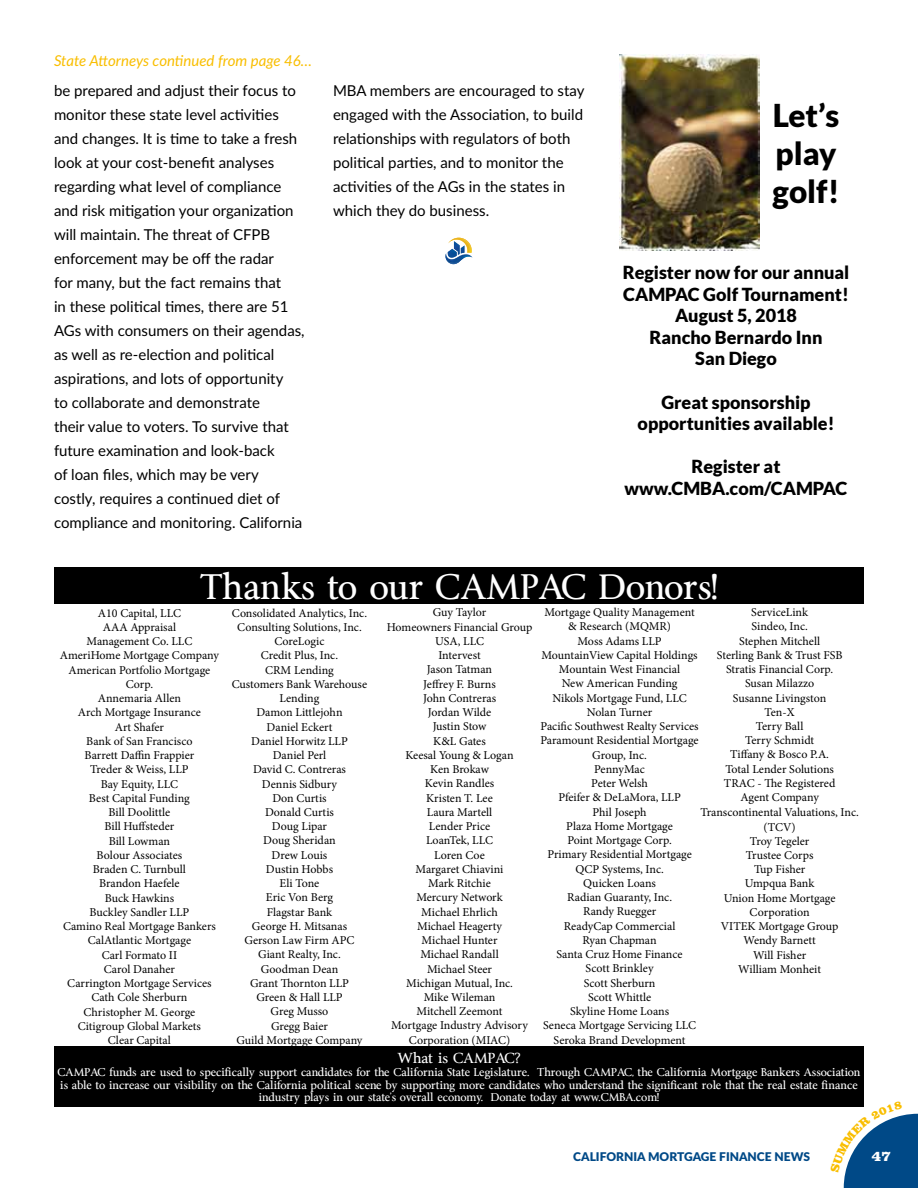
<style>
.page{position:relative;width:918px;height:1188px;background:#fff}
.page>*{position:absolute;margin:0;border:0;box-sizing:border-box;transform-origin:0 0}
.t1{font:33px "Byington";color:#fff}
.t2{font:900 31.5px/37.8px "Lato";color:#000;text-align:justify}
.t3{font:900 18px/21.6px "Lato";color:#000;text-align:center}
.t4{font:15px/24px "Lato";color:#000}
.t5{font:italic 15px "Lato";color:#f9be00}
.t6{font:900 15px "Clarendon BT";color:#fff}
.t7{font:13.5px "Byington";color:#fff}
.t8{font:12px/14.2px "Minion Pro";color:#000;text-align:center}
.t9{font:900 12px "Lato";color:#004987}
.t10{font:10.5px/12.6px "Byington";color:#fff;text-align:center}
</style>
<div class="page">
<svg style="left:447px;top:238px;width:25px;height:15px"></svg>
<img style="left:446px;top:253px;width:26px;height:7px">
<img style="left:446px;top:256px;width:16px;height:8px">
<div style="left:54px;top:567px;width:810px;height:37px;background:#000"></div>
<div style="left:54px;top:1047px;width:810px;height:60px;background:#000"></div>
<img style="left:620px;top:54px;width:139px;height:197px">
<svg style="left:843px;top:1113px;width:75px;height:75px"></svg>
<p class="t5" style="left:54px;top:50px;width:260px">State Attorneys continued from page 46…</p>
<p class="t4" style="left:54px;top:78px;width:252px">be prepared and adjust their focus to monitor these state level activities and changes. It is time to take a fresh look at your cost-benefit analyses regarding what level of compliance and risk mitigation your organization will maintain. The threat of CFPB enforcement may be off the radar<br>for many, but the fact remains that<br>in these political times, there are 51<br>AGs with consumers on their agendas, as well as re-election and political aspirations, and lots of opportunity<br>to collaborate and demonstrate<br>their value to voters. To survive that future examination and look-back<br>of loan files, which may be very<br>costly, requires a continued diet of compliance and monitoring. California</p>
<p class="t4" style="left:333px;top:78px;width:253px">MBA members are encouraged to stay engaged with the Association, to build relationships with regulators of both political parties, and to monitor the activities of the AGs in the states in which they do business.</p>
<h2 class="t2" style="left:773px;top:96px;width:68px">Let’s play golf!</h2>
<h3 class="t3" style="left:623px;top:261px;width:228px">Register now for our annual<br>CAMPAC Golf Tournament!<br>August 5, 2018<br>Rancho Bernardo Inn<br>San Diego</h3>
<h3 class="t3" style="left:638px;top:391px;width:198px">Great sponsorship opportunities available!</h3>
<h3 class="t3" style="left:625px;top:456px;width:224px">Register at www.CMBA.com/CAMPAC</h3>
<h1 class="t1" style="left:200px;top:567px;width:519px">Thanks to our CAMPAC Donors!</h1>
<p class="t8" style="left:60px;top:606px;width:161px">A10 Capital, LLC<br>AAA Appraisal<br>Management Co. LLC<br>AmeriHome Mortgage Company<br>American Portfolio Mortgage<br>Corp.<br>Annemaria Allen<br>Arch Mortgage Insurance<br>Art Shafer<br>Bank of San Francisco<br>Barrett Daffin Frappier<br>Treder &amp; Weiss, LLP<br>Bay Equity, LLC<br>Best Capital Funding<br>Bill Doolittle<br>Bill Huffsteder<br>Bill Lowman<br>Bolour Associates<br>Braden C. Turnbull<br>Brandon Haefele<br>Buck Hawkins<br>Buckley Sandler LLP<br>Camino Real Mortgage Bankers<br>CalAtlantic Mortgage<br>Carl Formato II<br>Carol Danaher<br>Carrington Mortgage Services<br>Cath Cole Sherburn<br>Christopher M. George<br>Citigroup Global Markets<br>Clear Capital</p>
<p class="t8" style="left:232px;top:606px;width:137px">Consolidated Analytics, Inc.<br>Consulting Solutions, Inc.<br>CoreLogic<br>Credit Plus, Inc.<br>CRM Lending<br>Customers Bank Warehouse<br>Lending<br>Damon Littlejohn<br>Daniel Eckert<br>Daniel Horwitz LLP<br>Daniel Perl<br>David C. Contreras<br>Dennis Sidbury<br>Don Curtis<br>Donald Curtis<br>Doug Lipar<br>Doug Sheridan<br>Drew Louis<br>Dustin Hobbs<br>Eli Tone<br>Eric Von Berg<br>Flagstar Bank<br>George H. Mitsanas<br>Gerson Law Firm APC<br>Giant Realty, Inc.<br>Goodman Dean<br>Grant Thornton LLP<br>Green &amp; Hall LLP<br>Greg Musso<br>Gregg Baier<br>Guild Mortgage Company</p>
<p class="t8" style="left:387px;top:606px;width:147px">Guy Taylor<br>Homeowners Financial Group<br>USA, LLC<br>Intervest<br>Jason Tatman<br>Jeffrey F. Burns<br>John Contreras<br>Jordan Wilde<br>Justin Stow<br>K&amp;L Gates<br>Keesal Young &amp; Logan<br>Ken Brokaw<br>Kevin Randles<br>Kristen T. Lee<br>Laura Martell<br>Lender Price<br>LoanTek, LLC<br>Loren Coe<br>Margaret Chiavini<br>Mark Ritchie<br>Mercury Network<br>Michael Ehrlich<br>Michael Heagerty<br>Michael Hunter<br>Michael Randall<br>Michael Steer<br>Michigan Mutual, Inc.<br>Mike Wileman<br>Mitchell Zeemont<br>Mortgage Industry Advisory<br>Corporation (MIAC)</p>
<p class="t8" style="left:540px;top:605px;width:160px">Mortgage Quality Management &amp; Research (MQMR)<br>Moss Adams LLP<br>MountainView Capital Holdings<br>Mountain West Financial<br>New American Funding<br>Nikols Mortgage Fund, LLC<br>Nolan Turner<br>Pacific Southwest Realty Services<br>Paramount Residential Mortgage<br>Group, Inc.<br>PennyMac<br>Peter Welsh<br>Pfeifer &amp; DeLaMora, LLP<br>Phil Joseph<br>Plaza Home Mortgage<br>Point Mortgage Corp.<br>Primary Residential Mortgage<br>QCP Systems, Inc.<br>Quicken Loans<br>Radian Guaranty, Inc.<br>Randy Ruegger<br>ReadyCap Commercial<br>Ryan Chapman<br>Santa Cruz Home Finance<br>Scott Brinkley<br>Scott Sherburn<br>Scott Whittle<br>Skyline Home Loans<br>Seneca Mortgage Servicing LLC<br>Seroka Brand Development</p>
<p class="t8" style="left:700px;top:605px;width:160px">ServiceLink<br>Sindeo, Inc.<br>Stephen Mitchell<br>Sterling Bank &amp; Trust FSB<br>Stratis Financial Corp.<br>Susan Milazzo<br>Susanne Livingston<br>Ten-X<br>Terry Ball<br>Terry Schmidt<br>Tiffany &amp; Bosco P.A.<br>Total Lender Solutions<br>TRAC - The Registered<br>Agent Company<br>Transcontinental Valuations, Inc. (TCV)<br>Troy Tegeler<br>Trustee Corps<br>Tup Fisher<br>Umpqua Bank<br>Union Home Mortgage<br>Corporation<br>VITEK Mortgage Group<br>Wendy Barnett<br>Will Fisher<br>William Monheit</p>
<p class="t7" style="left:397px;top:1050px;width:125px">What is CAMPAC?</p>
<p class="t10" style="left:57px;top:1066px;width:805px">CAMPAC funds are used to specifically support candidates for the California State Legislature. Through CAMPAC, the California Mortgage Bankers Association is able to increase our visibility on the California political scene by supporting more candidates who understand the significant role that the real estate finance industry plays in our state’s overall economy. Donate today at www.CMBA.com!</p>
<p class="t9" style="left:573px;top:1148px;width:238px">CALIFORNIA MORTGAGE FINANCE NEWS</p>
<p class="t6" style="left:872px;top:1147px;width:21px">47</p>
</div>
